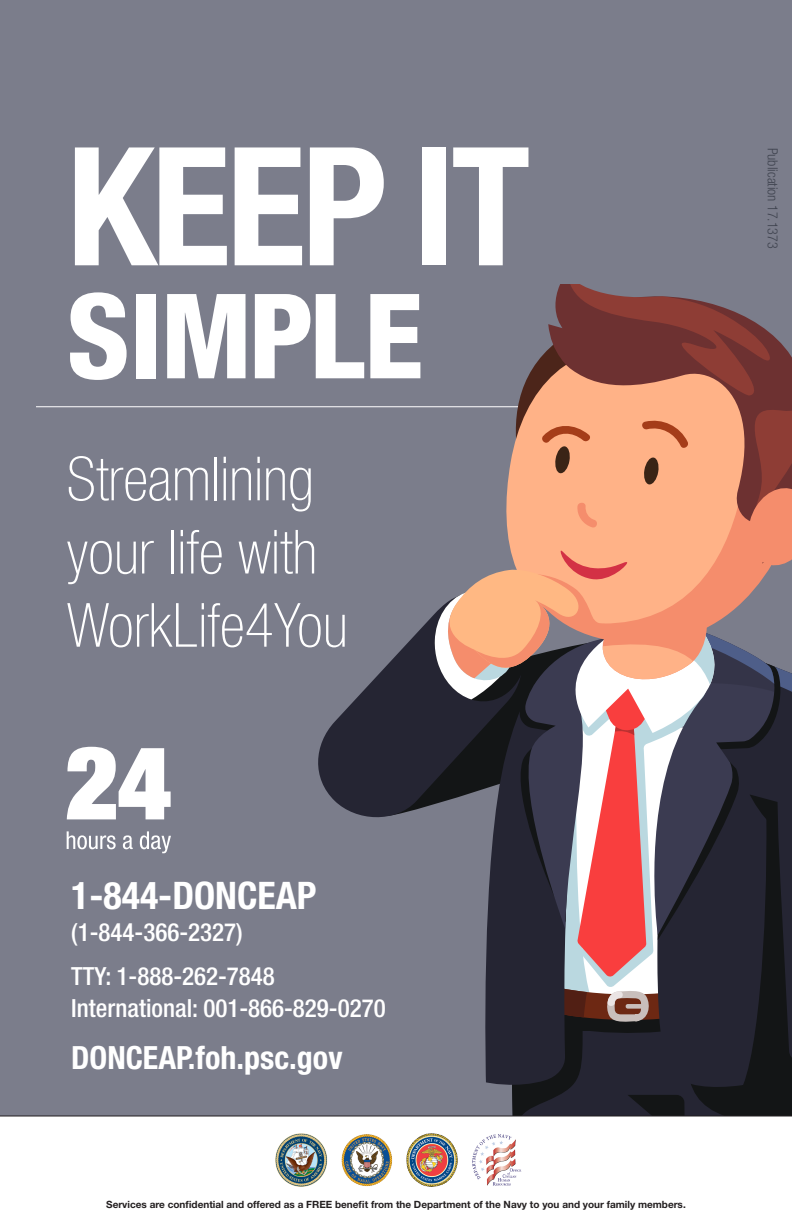
<style>
.page{position:relative;width:792px;height:1224px;background:#fff}
.page>*{position:absolute;margin:0;border:0;box-sizing:border-box;transform-origin:0 0}
.t1{font:700 condensed 165px "Helvetica Neue LT Std";letter-spacing:-.025em;color:#fff}
.t2{font:800 condensed 118px "Helvetica Neue LT Std";letter-spacing:-.02em;color:#fff}
.t3{font:100 condensed 61px/73.2px "Helvetica Neue LT Std";color:#fff}
.Phone_Number{font:700 condensed 38px "Helvetica Neue LT Std";color:#fff}
.WorkLife4You_com{font:700 condensed 32px "Helvetica Neue LT Std";color:#fff}
.Secondary_Line{font:500 condensed 25px "Helvetica Neue LT Std";color:#fff}
.t4{font:300 condensed 14px "Helvetica Neue LT Std";color:#404450}
.t5{font:700 10px "Helvetica Neue LT Std";color:#231f20}
</style>
<div class="page">
<div style="left:0;top:0;width:792px;height:1116px;background:#7b7d8b"></div>
<hr style="left:36px;top:406px;width:512px;height:1px;background:#fff">
<svg style="left:318px;top:620px;width:111px;height:198px;fill:#252533"></svg>
<svg style="left:429px;top:284px;width:363px;height:832px"></svg>
<hr style="left:0;top:1116px;width:792px;height:1px;background:#231f20">
<img style="left:275px;top:1133px;width:247px;height:54px">
<svg style="left:67px;top:831px;width:104px;height:22px"></svg>
<svg style="left:67px;top:747px;width:104px;height:72px"></svg>
<h1 class="t1" style="left:67px;top:107px;width:465px">KEEP IT</h1>
<h2 class="t2" style="left:67px;top:263px;width:358px">SIMPLE</h2>
<h3 class="t3" style="left:67px;top:442px;width:283px">Streamlining your life with<br>WorkLife4You</h3>
<h3 class="t4" style="left:781px;top:148px;width:103px;rotate:90deg">Publication 17.1373</h3>
<p class="Phone_Number" style="left:71px;top:873px;width:247px">1-844-DONCEAP</p>
<p class="Secondary_Line" style="left:71px;top:918px;width:173px">(1-844-366-2327)</p>
<p class="Secondary_Line" style="left:71px;top:961px;width:205px">TTY: 1-888-262-7848</p>
<p class="Secondary_Line" style="left:71px;top:994px;width:316px">International: 001-866-829-0270</p>
<p class="WorkLife4You_com" style="left:71px;top:1038px;width:273px">DONCEAP.foh.psc.gov</p>
<p class="t5" style="left:106px;top:1199px;width:581px">Services are confidential and offered as a FREE benefit from the Department of the Navy to you and your family members.</p>
</div>
